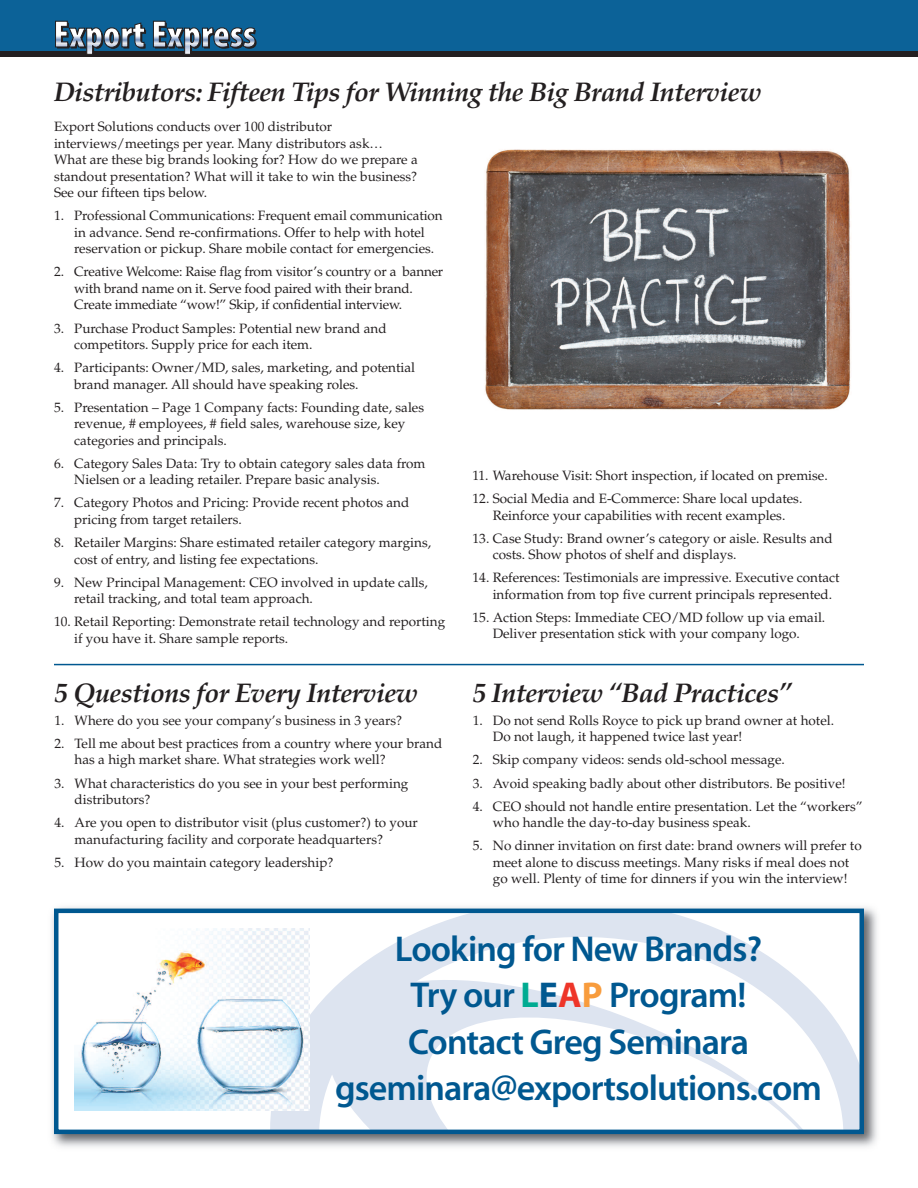
<style>
.page{position:relative;width:918px;height:1188px;background:#fff}
.page>*{position:absolute;margin:0;border:0;box-sizing:border-box;transform-origin:0 0}
.t1{font:36px/46.5px "Myriad MM 565 wt 600 wd";letter-spacing:-.025em;color:#005890;text-align:center}
.t2{font:italic 700 27px "Palatino";letter-spacing:-.025em;color:#231f20}
.t3{font:13.5px/16.5px "Palatino";color:#231f20}
.s1{font-family:"Myriad MM 700 wt 600 wd";color:#00ab91}
.s2{font-family:"Myriad MM 700 wt 600 wd"}
.s3{font-family:"Myriad MM 700 wt 600 wd";color:#ee3529}
.s4{font-family:"Myriad MM 700 wt 600 wd";color:#f89c3d}
</style>
<div class="page">
<div style="left:0;top:0;width:918px;height:54px;background:#0c6298"></div>
<div style="left:0;top:51px;width:918px;height:6px;background:#231f20"></div>
<svg style="left:55px;top:21px;width:202px;height:34px"></svg>
<img style="left:485px;top:149px;width:366px;height:261px">
<hr style="left:54px;top:664px;width:810px;height:1px;background:#005890">
<img style="left:52px;top:907px;width:825px;height:240px">
<div style="left:58px;top:913px;width:802px;height:217px;background:#fff"></div>
<svg style="left:270px;top:914px;width:589px;height:215px"></svg>
<div style="left:54px;top:909px;width:810px;height:225px;border:4px solid #005890"></div>
<img style="left:74px;top:929px;width:235px;height:182px">
<h2 class="t2" style="left:54px;top:81px;width:709px">Distributors: Fifteen Tips for Winning the Big Brand Interview</h2>
<p class="t3" style="left:54px;top:120px;width:365px">Export Solutions conducts over 100 distributor interviews/meetings per year. Many distributors ask… What are these big brands looking for? How do we prepare a standout presentation? What will it take to win the business?<br>See our fifteen tips below.</p>
<p class="t3" style="left:74px;top:209px;width:370px;text-indent:-20px">1. Professional Communications: Frequent email communication in advance. Send re-confirmations. Offer to help with hotel reservation or pickup. Share mobile contact for emergencies.</p>
<p class="t3" style="left:74px;top:265px;width:371px;text-indent:-20px">2. Creative Welcome: Raise flag from visitor’s country or a banner with brand name on it. Serve food paired with their brand.<br>Create immediate “wow!” Skip, if confidential interview.</p>
<p class="t3" style="left:74px;top:321px;width:314px;text-indent:-20px">3. Purchase Product Samples: Potential new brand and competitors. Supply price for each item.</p>
<p class="t3" style="left:74px;top:361px;width:342px;text-indent:-20px">4. Participants: Owner/MD, sales, marketing, and potential brand manager. All should have speaking roles.</p>
<p class="t3" style="left:74px;top:401px;width:351px;text-indent:-20px">5. Presentation – Page 1 Company facts: Founding date, sales revenue, # employees, # field sales, warehouse size, key categories and principals.</p>
<p class="t3" style="left:74px;top:457px;width:353px;text-indent:-20px">6. Category Sales Data: Try to obtain category sales data from<br>Nielsen or a leading retailer. Prepare basic analysis.</p>
<p class="t3" style="left:74px;top:496px;width:337px;text-indent:-20px">7. Category Photos and Pricing: Provide recent photos and pricing from target retailers.</p>
<p class="t3" style="left:74px;top:536px;width:358px;text-indent:-20px">8. Retailer Margins: Share estimated retailer category margins, cost of entry, and listing fee expectations.</p>
<p class="t3" style="left:74px;top:575px;width:355px;text-indent:-20px">9. New Principal Management: CEO involved in update calls, retail tracking, and total team approach.</p>
<p class="t3" style="left:74px;top:615px;width:372px;text-indent:-20px">10. Retail Reporting: Demonstrate retail technology and reporting if you have it. Share sample reports.</p>
<h2 class="t2" style="left:54px;top:682px;width:365px">5 Questions for Every Interview</h2>
<p class="t3" style="left:54px;top:714px;width:349px">1. Where do you see your company’s business in 3 years?</p>
<p class="t3" style="left:75px;top:737px;width:369px;text-indent:-20px">2. Tell me about best practices from a country where your brand has a high market share. What strategies work well?</p>
<p class="t3" style="left:75px;top:776px;width:335px;text-indent:-20px">3. What characteristics do you see in your best performing distributors?</p>
<p class="t3" style="left:75px;top:816px;width:345px;text-indent:-20px">4. Are you open to distributor visit (plus customer?) to your manufacturing facility and corporate headquarters?</p>
<p class="t3" style="left:54px;top:856px;width:281px">5. How do you maintain category leadership?</p>
<p class="t3" style="left:473px;top:469px;width:357px">11. Warehouse Visit: Short inspection, if located on premise.</p>
<p class="t3" style="left:473px;top:492px;width:331px;text-align:center">12. Social Media and E-Commerce: Share local updates.<br>Reinforce your capabilities with recent examples.</p>
<p class="t3" style="left:493px;top:531px;width:341px;text-indent:-20px">13. Case Study: Brand owner’s category or aisle. Results and costs. Show photos of shelf and displays.</p>
<p class="t3" style="left:493px;top:571px;width:349px;text-indent:-20px">14. References: Testimonials are impressive. Executive contact information from top five current principals represented.</p>
<p class="t3" style="left:473px;top:611px;width:354px;text-align:center">15. Action Steps: Immediate CEO/MD follow up via email.<br>Deliver presentation stick with your company logo.</p>
<h2 class="t2" style="left:473px;top:682px;width:321px">5 Interview “Bad Practices”</h2>
<p class="t3" style="left:493px;top:714px;width:343px;text-indent:-20px">1. Do not send Rolls Royce to pick up brand owner at hotel.<br>Do not laugh, it happened twice last year!</p>
<p class="t3" style="left:473px;top:753px;width:314px">2. Skip company videos: sends old-school message.</p>
<p class="t3" style="left:473px;top:776px;width:374px">3. Avoid speaking badly about other distributors. Be positive!</p>
<p class="t3" style="left:493px;top:800px;width:371px;text-indent:-20px">4. CEO should not handle entire presentation. Let the “workers” who handle the day-to-day business speak.</p>
<p class="t3" style="left:473px;top:839px;width:391px;text-align:center">5. No dinner invitation on first date: brand owners will prefer to meet alone to discuss meetings. Many risks if meal does not<br>go well. Plenty of time for dinners if you win the interview!</p>
<h1 class="t1" style="left:335px;top:928px;width:488px">Looking for New Brands?<br>Try our <span class="s1">L</span><span class="s2">E</span><span class="s3">A</span><span class="s4">P</span> Program!<br>Contact Greg Seminara gseminara@exportsolutions.com</h1>
</div>
